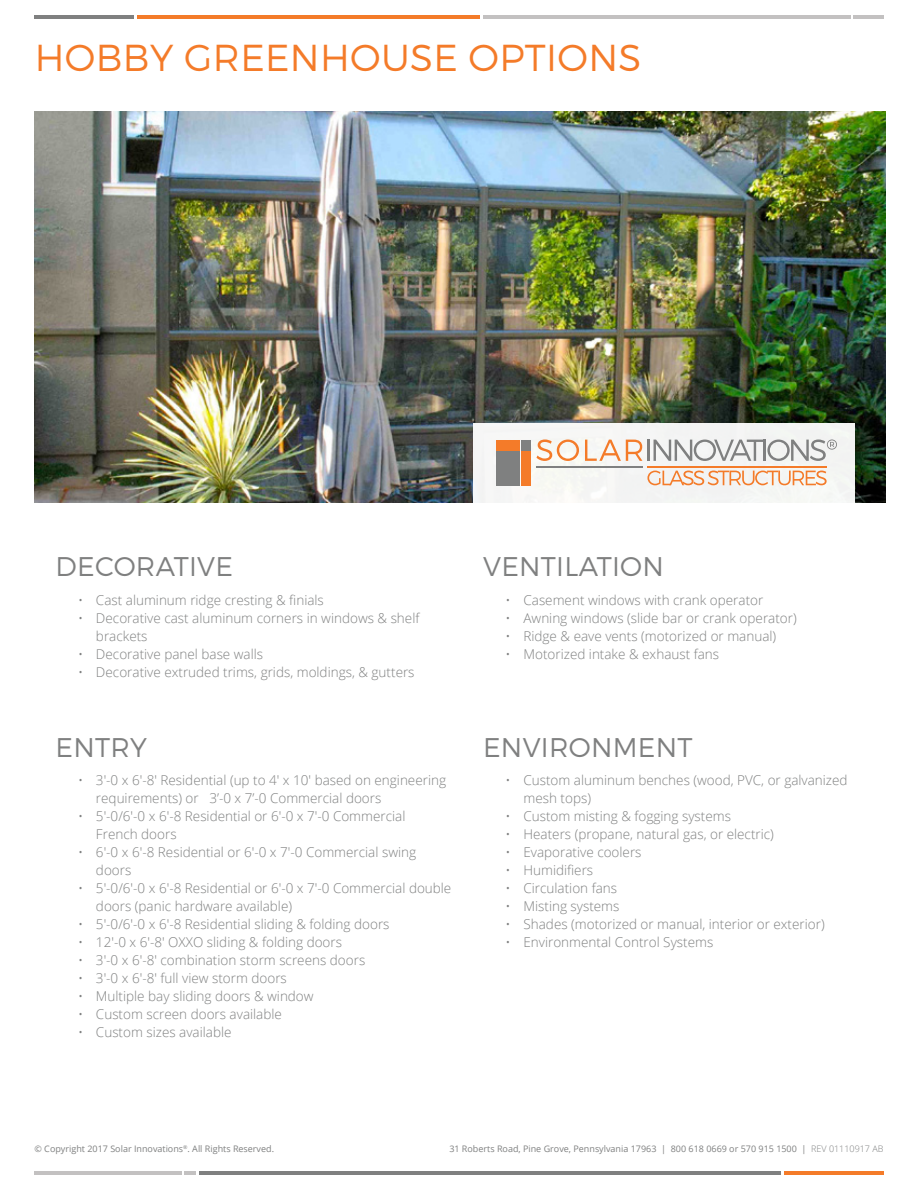
<style>
.page{position:relative;width:918px;height:1188px;background:#fff}
.page>*{position:absolute;margin:0;border:0;box-sizing:border-box;transform-origin:0 0}
.t1{font:300 37.5px "Montserrat";letter-spacing:.01em;color:#f47b29}
.t2{font:300 27px "Montserrat";letter-spacing:.01em;color:#7f8080}
.t3{font:300 13.5px/18px "Open Sans";color:#7f8080}
.t4{font:9px "Open Sans";color:#7f8080}
.s1{font-weight:300}
</style>
<div class="page">
<img style="left:34px;top:111px;width:852px;height:391px">
<div style="left:473px;top:423px;width:382px;height:84px;background:#f5f6f4"></div>
<hr style="left:137px;top:15px;width:343px;height:4px;background:#f47b29">
<hr style="left:34px;top:15px;width:100px;height:4px;background:#7f8080">
<hr style="left:483px;top:15px;width:367px;height:4px;background:#c3c1c1">
<hr style="left:853px;top:15px;width:31px;height:4px;background:#c3c1c1">
<hr style="left:199px;top:1171px;width:582px;height:4px;background:#7f8080">
<hr style="left:784px;top:1171px;width:100px;height:4px;background:#f47b29">
<hr style="left:184px;top:1171px;width:12px;height:4px;background:#c3c1c1">
<hr style="left:34px;top:1171px;width:147px;height:4px;background:#c3c1c1">
<svg style="left:536px;top:440px;width:43px;height:21px"></svg>
<svg style="left:585px;top:440px;width:57px;height:21px"></svg>
<hr style="left:648px;top:440px;width:2px;height:21px;background:#7f8080">
<svg style="left:654px;top:439px;width:183px;height:22px"></svg>
<hr style="left:536px;top:466px;width:107px;height:2px;background:#7f8080">
<hr style="left:648px;top:466px;width:179px;height:2px;background:#f47b29">
<div style="left:496px;top:451px;width:24px;height:34px;background:#7f8080"></div>
<div style="left:521px;top:451px;width:9px;height:34px;background:#f47b29"></div>
<div style="left:496px;top:440px;width:24px;height:10px;background:#f47b29"></div>
<div style="left:521px;top:440px;width:9px;height:10px;background:#7f8080"></div>
<svg style="left:647px;top:471px;width:180px;height:14px"></svg>
<h1 class="t1" style="left:35px;top:35px;width:608px">HOBBY GREENHOUSE OPTIONS</h1>
<h2 class="t2" style="left:56px;top:550px;width:179px">DECORATIVE</h2>
<h2 class="t2" style="left:483px;top:550px;width:182px">VENTILATION</h2>
<p class="t3" style="left:78px;top:591px;width:247px">• Cast aluminum ridge cresting &amp; finials</p>
<p class="t3" style="left:96px;top:609px;width:325px;text-indent:-18px">• Decorative cast aluminum corners in windows &amp; shelf brackets</p>
<p class="t3" style="left:78px;top:645px;width:187px">• Decorative panel base walls</p>
<p class="t3" style="left:78px;top:663px;width:338px">• Decorative extruded trims, grids, moldings, &amp; gutters</p>
<p class="t3" style="left:505px;top:591px;width:259px">• Casement windows with crank operator</p>
<p class="t3" style="left:505px;top:609px;width:293px">• Awning windows (slide bar or crank operator)</p>
<p class="t3" style="left:505px;top:627px;width:272px">• Ridge &amp; eave vents (motorized or manual)</p>
<p class="t3" style="left:505px;top:645px;width:215px">• Motorized intake &amp; exhaust fans</p>
<h2 class="t2" style="left:56px;top:731px;width:93px">ENTRY</h2>
<h2 class="t2" style="left:483px;top:731px;width:211px">ENVIRONMENT</h2>
<p class="t3" style="left:523px;top:771px;width:326px;text-indent:-18px">• Custom aluminum benches (wood, PVC, or galvanized mesh tops)</p>
<p class="t3" style="left:506px;top:807px;width:227px">• Custom misting &amp; fogging systems</p>
<p class="t3" style="left:506px;top:825px;width:270px">• Heaters (propane, natural gas, or electric)</p>
<p class="t3" style="left:506px;top:843px;width:138px">• Evaporative coolers</p>
<p class="t3" style="left:506px;top:861px;width:89px">• Humidifiers</p>
<p class="t3" style="left:506px;top:879px;width:113px">• Circulation fans</p>
<p class="t3" style="left:506px;top:897px;width:116px">• Misting systems</p>
<p class="t3" style="left:506px;top:915px;width:321px">• Shades (motorized or manual, interior or exterior)</p>
<p class="t3" style="left:506px;top:933px;width:209px">• Environmental Control Systems</p>
<p class="t3" style="left:96px;top:771px;width:352px;text-indent:-18px">• 3'-0 x 6'-8' Residential (up to 4' x 10' based on engineering requirements) or 3’-0 x 7’-0 Commercial doors</p>
<p class="t3" style="left:96px;top:807px;width:311px;text-indent:-18px">• 5'-0/6'-0 x 6'-8 Residential or 6'-0 x 7'-0 Commercial<br>French doors</p>
<p class="t3" style="left:96px;top:843px;width:322px;text-indent:-18px">• 6'-0 x 6'-8 Residential or 6'-0 x 7'-0 Commercial swing doors</p>
<p class="t3" style="left:96px;top:879px;width:357px;text-indent:-18px">• 5'-0/6'-0 x 6'-8 Residential or 6'-0 x 7'-0 Commercial double doors (panic hardware available)</p>
<p class="t3" style="left:78px;top:915px;width:313px">• 5'-0/6'-0 x 6'-8 Residential sliding &amp; folding doors</p>
<p class="t3" style="left:78px;top:933px;width:266px">• 12'-0 x 6'-8' OXXO sliding &amp; folding doors</p>
<p class="t3" style="left:78px;top:951px;width:289px">• 3'-0 x 6'-8' combination storm screens doors</p>
<p class="t3" style="left:78px;top:969px;width:210px">• 3'-0 x 6'-8' full view storm doors</p>
<p class="t3" style="left:78px;top:987px;width:237px">• Multiple bay sliding doors &amp; window</p>
<p class="t3" style="left:78px;top:1005px;width:205px">• Custom screen doors available</p>
<p class="t3" style="left:78px;top:1023px;width:155px">• Custom sizes available</p>
<p class="t4" style="left:34px;top:1142px;width:241px">© Copyright 2017 Solar Innovations<sup>®</sup>. All Rights Reserved.</p>
<p class="t4" style="left:449px;top:1142px;width:436px">31 Roberts Road, Pine Grove, Pennsylvania 17963 | 800 618 0669 or 570 915 1500 | <span class="s1">REV 01110917 AB</span></p>
</div>
